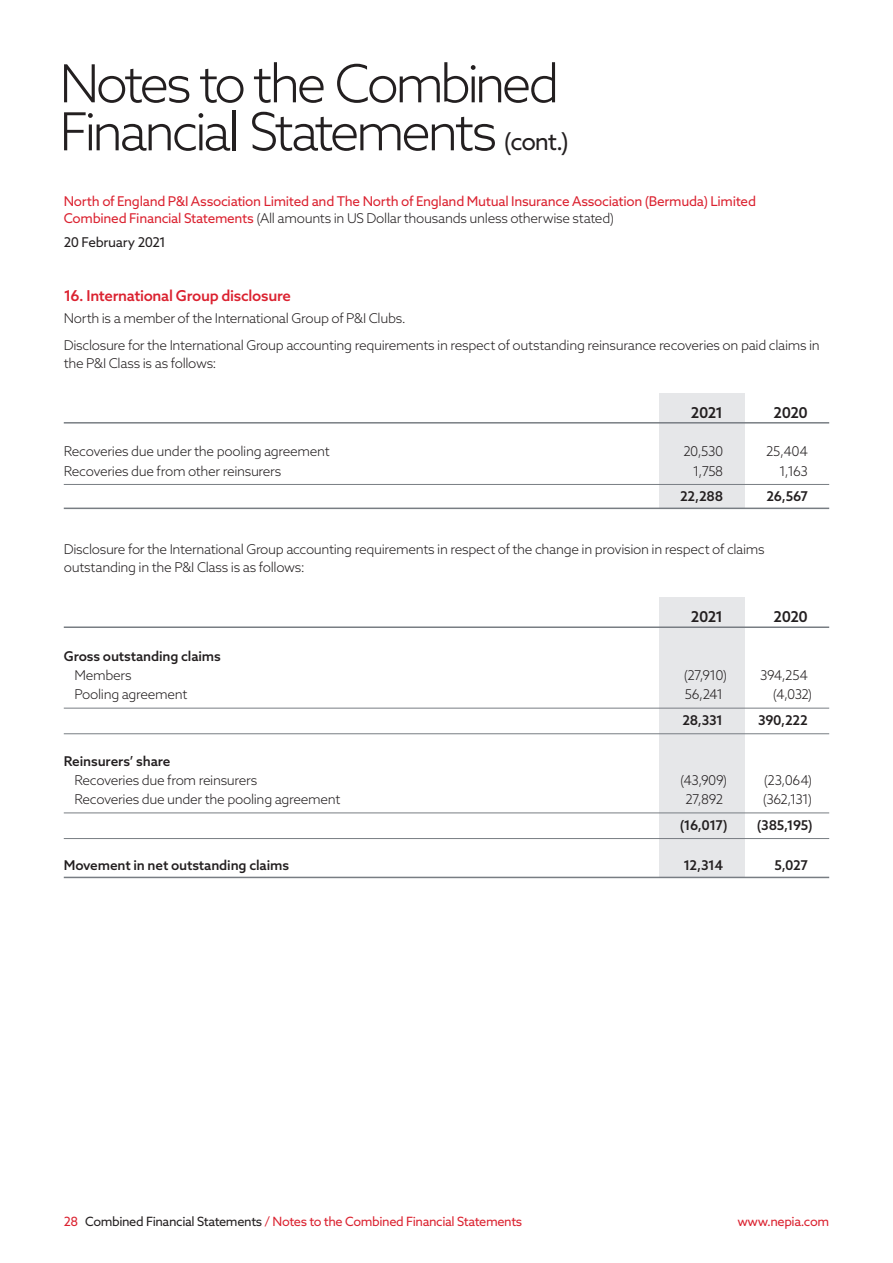
<style>
.page{position:relative;width:893px;height:1263px;background:#fff}
.page>*{position:absolute;margin:0;border:0;box-sizing:border-box;transform-origin:0 0}
.NORTH_-_Title__cont{font:300 52.5px/48px "Azo Sans";letter-spacing:-.07em;color:#231f20}
.NORTH_-_Sub_Header{font:500 15px "Azo Sans";letter-spacing:-.02em;color:#db2230}
.NORTH_-_Table_-_Head{font:500 15px "Azo Sans";letter-spacing:-.035em;color:#231f20}
.NORTH_-_Body_2{font:300 13.5px/18px "Azo Sans";letter-spacing:-.025em;color:#231f20}
.NORTH_-_Table_-_Body{font:300 13.5px "Azo Sans";letter-spacing:-.025em;color:#231f20}
.NORTH_-_Top_1{font:13.5px/16.5px "Azo Sans";letter-spacing:-.02em;color:#db2230}
.NORTH_-_Table_-_Body-2{font:500 13.5px "Azo Sans";letter-spacing:-.01em;color:#231f20}
.NORTH_-_Table_-_Tota{font:500 13.5px "Azo Sans";letter-spacing:-.01em;color:#231f20}
.NORTH_-_Top_3{font:13.5px "Azo Sans";letter-spacing:-.02em;color:#231f20}
.NORTH_-_Navigation{font:12.75px "Azo Sans";letter-spacing:-.03em;color:#db2230}
.s1{font-weight:400;font-size:24px}
.s2{font-weight:300;color:#231f20}
.s3{color:#231f20}
</style>
<div class="page">
<div style="left:659px;top:393px;width:85px;height:116px;background:#e6e7e9"></div>
<div style="left:659px;top:597px;width:85px;height:280px;background:#e6e7e9"></div>
<hr style="left:64px;top:422px;width:765px;height:2px;background:#787d83">
<hr style="left:64px;top:484px;width:765px;height:1px;background:#787d83">
<hr style="left:64px;top:508px;width:765px;height:1px;background:#787d83">
<hr style="left:64px;top:626px;width:765px;height:2px;background:#787d83">
<hr style="left:64px;top:708px;width:765px;height:1px;background:#787d83">
<hr style="left:64px;top:733px;width:765px;height:1px;background:#787d83">
<hr style="left:64px;top:812px;width:765px;height:1px;background:#787d83">
<hr style="left:64px;top:838px;width:765px;height:1px;background:#787d83">
<hr style="left:64px;top:877px;width:765px;height:1px;background:#787d83">
<p class="NORTH_-_Title__cont" style="left:59px;top:59px;width:511px">Notes to the Combined<br>Financial Statements <span class="s1">(cont.)</span></p>
<p class="NORTH_-_Top_1" style="left:64px;top:193px;width:694px">North of England P&amp;I Association Limited and The North of England Mutual Insurance Association (Bermuda) Limited<br>Combined Financial Statements <span class="s2">(All amounts in US Dollar thousands unless otherwise stated)</span></p>
<p class="NORTH_-_Top_3" style="left:64px;top:233px;width:104px">20 February 2021</p>
<p class="NORTH_-_Sub_Header" style="left:64px;top:286px;width:229px">16. International Group disclosure</p>
<p class="NORTH_-_Body_2" style="left:64px;top:309px;width:344px">North is a member of the International Group of P&amp;I Clubs.</p>
<p class="NORTH_-_Body_2" style="left:64px;top:336px;width:758px">Disclosure for the International Group accounting requirements in respect of outstanding reinsurance recoveries on paid claims in the P&amp;I Class is as follows:</p>
<p class="NORTH_-_Table_-_Head" style="left:691px;top:403px;width:34px">2021</p>
<p class="NORTH_-_Table_-_Head" style="left:773px;top:403px;width:36px">2020</p>
<p class="NORTH_-_Table_-_Body" style="left:64px;top:443px;width:268px">Recoveries due under the pooling agreement</p>
<p class="NORTH_-_Table_-_Body" style="left:683px;top:443px;width:41px">20,530</p>
<p class="NORTH_-_Table_-_Body" style="left:766px;top:443px;width:43px">25,404</p>
<p class="NORTH_-_Table_-_Body" style="left:64px;top:462px;width:219px">Recoveries due from other reinsurers</p>
<p class="NORTH_-_Table_-_Body" style="left:693px;top:462px;width:32px">1,758</p>
<p class="NORTH_-_Table_-_Body" style="left:779px;top:462px;width:30px">1,163</p>
<p class="NORTH_-_Table_-_Tota" style="left:680px;top:487px;width:45px">22,288</p>
<p class="NORTH_-_Table_-_Tota" style="left:767px;top:487px;width:43px">26,567</p>
<p class="NORTH_-_Body_2" style="left:64px;top:540px;width:702px">Disclosure for the International Group accounting requirements in respect of the change in provision in respect of claims outstanding in the P&amp;I Class is as follows:</p>
<p class="NORTH_-_Table_-_Head" style="left:691px;top:607px;width:34px">2021</p>
<p class="NORTH_-_Table_-_Head" style="left:773px;top:607px;width:36px">2020</p>
<p class="NORTH_-_Table_-_Body-2" style="left:64px;top:647px;width:159px">Gross outstanding claims</p>
<p class="NORTH_-_Table_-_Body" style="left:74px;top:666px;width:59px">Members</p>
<p class="NORTH_-_Table_-_Body" style="left:684px;top:666px;width:45px">(27,910)</p>
<p class="NORTH_-_Table_-_Body" style="left:760px;top:666px;width:49px">394,254</p>
<p class="NORTH_-_Table_-_Body" style="left:74px;top:686px;width:115px">Pooling agreement</p>
<p class="NORTH_-_Table_-_Body" style="left:685px;top:686px;width:40px">56,241</p>
<p class="NORTH_-_Table_-_Body" style="left:773px;top:686px;width:41px">(4,032)</p>
<p class="NORTH_-_Table_-_Body-2" style="left:682px;top:711px;width:42px">28,331</p>
<p class="NORTH_-_Table_-_Body-2" style="left:758px;top:711px;width:51px">390,222</p>
<p class="NORTH_-_Table_-_Body-2" style="left:64px;top:752px;width:108px">Reinsurers’ share</p>
<p class="NORTH_-_Table_-_Body" style="left:74px;top:771px;width:185px">Recoveries due from reinsurers</p>
<p class="NORTH_-_Table_-_Body" style="left:680px;top:771px;width:49px">(43,909)</p>
<p class="NORTH_-_Table_-_Body" style="left:764px;top:771px;width:50px">(23,064)</p>
<p class="NORTH_-_Table_-_Body" style="left:74px;top:790px;width:268px">Recoveries due under the pooling agreement</p>
<p class="NORTH_-_Table_-_Body" style="left:685px;top:790px;width:39px">27,892</p>
<p class="NORTH_-_Table_-_Body" style="left:763px;top:790px;width:51px">(362,131)</p>
<p class="NORTH_-_Table_-_Body-2" style="left:680px;top:816px;width:50px">(16,017)</p>
<p class="NORTH_-_Table_-_Body-2" style="left:757px;top:816px;width:57px">(385,195)</p>
<p class="NORTH_-_Table_-_Tota" style="left:64px;top:856px;width:227px">Movement in net outstanding claims</p>
<p class="NORTH_-_Table_-_Tota" style="left:683px;top:856px;width:41px">12,314</p>
<p class="NORTH_-_Table_-_Tota" style="left:774px;top:856px;width:35px">5,027</p>
<p class="NORTH_-_Navigation" style="left:64px;top:1213px;width:460px">28 <span class="s3">Combined Financial Statements</span> / Notes to the Combined Financial Statements</p>
<p class="NORTH_-_Navigation" style="left:737px;top:1213px;width:93px">www.nepia.com</p>
</div>
